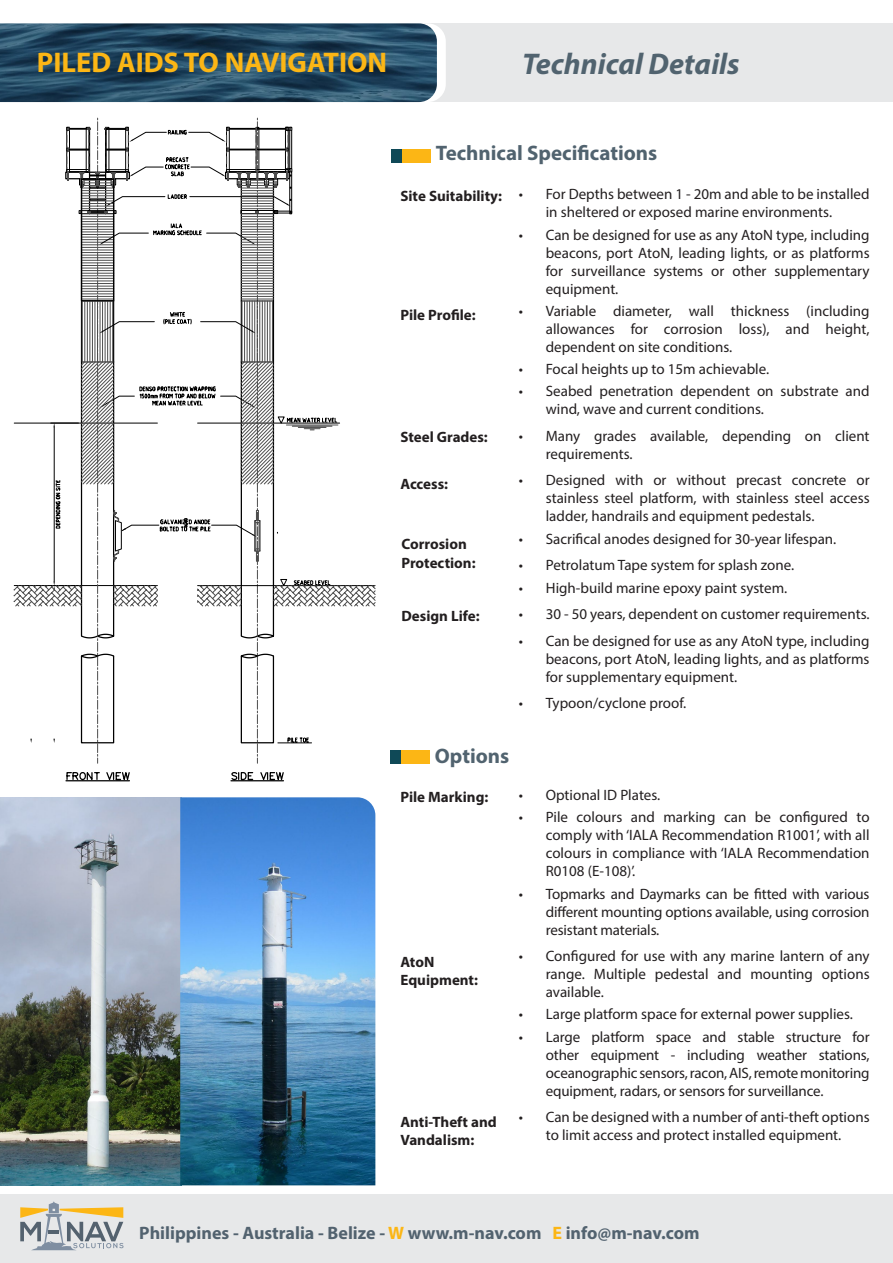
<style>
.page{position:relative;width:893px;height:1263px;background:#fff}
.page>*{position:absolute;margin:0;border:0;box-sizing:border-box;transform-origin:0 0}
.t1{font:italic 700 30px "Myriad Pro";color:#51636f}
.t2{font:700 28.5px "Myriad Pro";color:#fcb615}
.t3{font:700 21px "Myriad Pro";color:#51636f}
.t4{font:700 18px "Myriad Pro";color:#52626f}
.t5{font:15px/18px "Myriad Pro";color:#231f20;text-align:justify}
.t6{font:700 15px/18px "Myriad Pro";color:#231f20}
.s1{color:#fcb615}
</style>
<div class="page">
<div style="left:181px;top:23px;width:712px;height:79px;background:#e7e8e9"></div>
<div style="left:0;top:1195px;width:893px;height:68px;background:#e7e8e9"></div>
<img style="left:0;top:797px;width:180px;height:388px">
<svg style="left:14px;top:118px;width:361px;height:664px"></svg>
<div style="left:401px;top:149px;width:30px;height:14px;background:#fcb615"></div>
<div style="left:391px;top:149px;width:10px;height:14px;background:#0f4957"></div>
<div style="left:400px;top:750px;width:30px;height:14px;background:#fcb615"></div>
<div style="left:390px;top:750px;width:10px;height:14px;background:#0f4957"></div>
<svg style="left:437px;top:26px;width:9px;height:73px"></svg>
<img style="left:0;top:23px;width:437px;height:79px">
<img style="left:180px;top:797px;width:195px;height:388px">
<svg style="left:20px;top:1201px;width:104px;height:49px"></svg>
<p class="t2" style="left:37px;top:44px;width:352px">PILED AIDS TO NAVIGATION</p>
<p class="t1" style="left:522px;top:44px;width:219px">Technical Details</p>
<p class="t3" style="left:436px;top:140px;width:223px">Technical Specifications</p>
<p class="t6" style="left:400px;top:186px;width:103px">Site Suitability:</p>
<p class="t6" style="left:400px;top:305px;width:77px">Pile Profile:</p>
<p class="t6" style="left:400px;top:428px;width:89px">Steel Grades:</p>
<p class="t6" style="left:400px;top:474px;width:49px">Access:</p>
<p class="t6" style="left:401px;top:533px;width:76px;line-height:19.5px">Corrosion<br>Protection:</p>
<p class="t6" style="left:401px;top:606px;width:80px">Design Life:</p>
<p class="t5" style="left:546px;top:185px;width:325px;text-indent:-27px">• For Depths between 1 - 20m and able to be installed in sheltered or exposed marine environments.</p>
<p class="t5" style="left:546px;top:225px;width:325px;text-indent:-27px">• Can be designed for use as any AtoN type, including beacons, port AtoN, leading lights, or as platforms for surveillance systems or other supplementary equipment.</p>
<p class="t5" style="left:546px;top:302px;width:325px;text-indent:-27px">• Variable diameter, wall thickness (including allowances for corrosion loss), and height, dependent on site conditions.</p>
<p class="t5" style="left:519px;top:360px;width:252px">• Focal heights up to 15m achievable.</p>
<p class="t5" style="left:546px;top:382px;width:325px;text-indent:-27px">• Seabed penetration dependent on substrate and wind, wave and current conditions.</p>
<p class="t5" style="left:546px;top:427px;width:325px;text-indent:-27px">• Many grades available, depending on client requirements.</p>
<p class="t5" style="left:546px;top:471px;width:325px;text-indent:-27px">• Designed with or without precast concrete or stainless steel platform, with stainless steel access ladder, handrails and equipment pedestals.</p>
<p class="t5" style="left:519px;top:529px;width:319px">• Sacrifical anodes designed for 30-year lifespan.</p>
<p class="t5" style="left:519px;top:556px;width:277px">• Petrolatum Tape system for splash zone.</p>
<p class="t5" style="left:519px;top:578px;width:270px">• High-build marine epoxy paint system.</p>
<p class="t5" style="left:519px;top:605px;width:352px">• 30 - 50 years, dependent on customer requirements.</p>
<p class="t5" style="left:546px;top:631px;width:325px;text-indent:-27px">• Can be designed for use as any AtoN type, including beacons, port AtoN, leading lights, and as platforms for supplementary equipment.</p>
<p class="t5" style="left:519px;top:694px;width:169px">• Typoon/cyclone proof.</p>
<p class="t3" style="left:435px;top:742px;width:76px">Options</p>
<p class="t6" style="left:400px;top:787px;width:89px">Pile Marking:</p>
<p class="t6" style="left:400px;top:952px;width:79px">AtoN<br>Equipment:</p>
<p class="t6" style="left:400px;top:1112px;width:98px">Anti-Theft and<br>Vandalism:</p>
<p class="t5" style="left:519px;top:786px;width:143px">• Optional ID Plates.</p>
<p class="t5" style="left:546px;top:808px;width:325px;text-indent:-27px">• Pile colours and marking can be configured to comply with ‘IALA Recommendation R1001’, with all colours in compliance with ‘IALA Recommendation R0108 (E-108)’.</p>
<p class="t5" style="left:546px;top:884px;width:325px;text-indent:-27px">• Topmarks and Daymarks can be fitted with various different mounting options available, using corrosion resistant materials.</p>
<p class="t5" style="left:546px;top:947px;width:325px;text-indent:-27px">• Configured for use with any marine lantern of any range. Multiple pedestal and mounting options available.</p>
<p class="t5" style="left:519px;top:1005px;width:336px">• Large platform space for external power supplies.</p>
<p class="t5" style="left:546px;top:1027px;width:325px;text-indent:-27px">• Large platform space and stable structure for other equipment - including weather stations, oceanographic sensors, racon, AIS, remote monitoring equipment, radars, or sensors for surveillance.</p>
<p class="t5" style="left:519px;top:1108px;width:352px;text-align:center">• Can be designed with a number of anti-theft options to limit access and protect installed equipment.</p>
<p class="t4" style="left:139px;top:1221px;width:562px">Philippines - Australia - Belize - <span class="s1">W</span> www.m-nav.com <span class="s1">E</span> info@m-nav.com</p>
</div>
